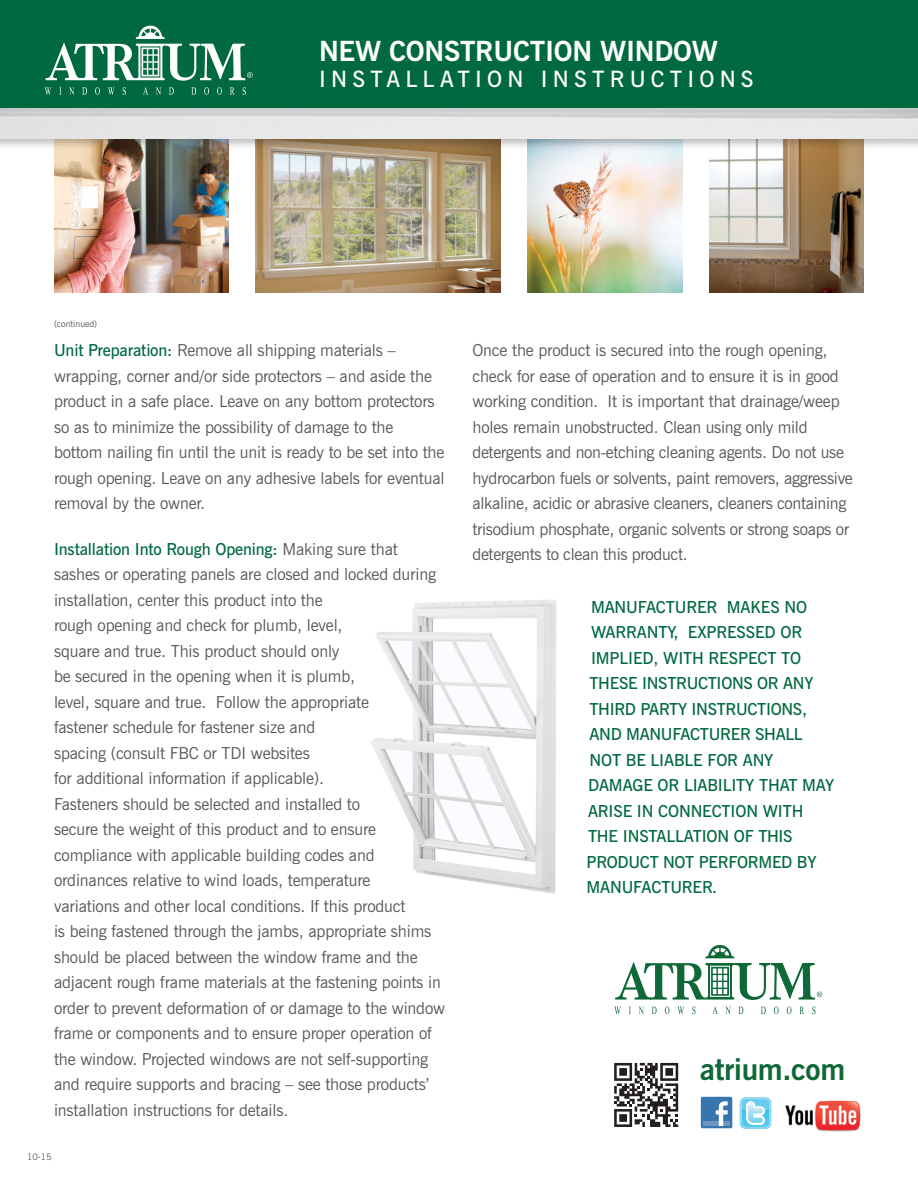
<style>
.page{position:relative;width:918px;height:1188px;background:#fff}
.page>*{position:absolute;margin:0;border:0;box-sizing:border-box;transform-origin:0 0}
.t1{font:700 30px "News Gothic BT";letter-spacing:-.01em;color:#0f6838}
.t2{font:700 27.75px "News Gothic BT";letter-spacing:-.01em;color:#fff}
.t3{font:600 22.5px "News Gothic BT";letter-spacing:.23em;color:#fff}
.t4{font:16.5px/25.5px "News Gothic BT";letter-spacing:-.01em;color:#57585a}
.t5{font:600 16.5px/25.5px "News Gothic BT";letter-spacing:-.01em;color:#00693f}
.t6{font:9px "News Gothic BT";color:#57585a}
.s1{font-weight:600;color:#00693f}
</style>
<div class="page">
<img style="left:255px;top:150px;width:245px;height:143px">
<img style="left:54px;top:150px;width:174px;height:143px">
<img style="left:527px;top:150px;width:155px;height:143px">
<img style="left:709px;top:150px;width:155px;height:143px">
<div style="left:701px;top:1097px;width:31px;height:31px;background:#3776ac;border-radius:2px"></div>
<hr style="left:703px;top:1122px;width:27px;height:4px;background:#6e94c0">
<svg style="left:716px;top:1101px;width:12px;height:25px"></svg>
<svg style="left:740px;top:1097px;width:31px;height:32px"></svg>
<svg style="left:614px;top:1007px;width:7px;height:7px"></svg>
<svg style="left:629px;top:1007px;width:2px;height:7px"></svg>
<svg style="left:639px;top:1007px;width:5px;height:7px"></svg>
<svg style="left:652px;top:1007px;width:5px;height:7px"></svg>
<svg style="left:665px;top:1007px;width:4px;height:7px"></svg>
<svg style="left:678px;top:1007px;width:6px;height:7px"></svg>
<svg style="left:692px;top:1007px;width:4px;height:7px"></svg>
<svg style="left:713px;top:1007px;width:5px;height:7px"></svg>
<svg style="left:725px;top:1007px;width:5px;height:7px"></svg>
<svg style="left:739px;top:1007px;width:4px;height:7px"></svg>
<svg style="left:761px;top:1007px;width:5px;height:7px"></svg>
<svg style="left:774px;top:1007px;width:5px;height:7px"></svg>
<svg style="left:787px;top:1007px;width:4px;height:7px"></svg>
<svg style="left:800px;top:1007px;width:4px;height:7px"></svg>
<svg style="left:812px;top:1007px;width:4px;height:7px"></svg>
<svg style="left:615px;top:945px;width:207px;height:55px"></svg>
<svg style="left:614px;top:1062px;width:65px;height:65px"></svg>
<img style="left:785px;top:1100px;width:76px;height:32px">
<div style="left:0;top:101px;width:918px;height:49px;background:#231f20;opacity:.3"></div>
<img style="left:0;top:107px;width:918px;height:32px">
<div style="left:0;top:0;width:918px;height:107px;background:#00693f"></div>
<svg style="left:45px;top:87px;width:6px;height:8px"></svg>
<svg style="left:59px;top:87px;width:2px;height:8px"></svg>
<svg style="left:69px;top:87px;width:5px;height:8px"></svg>
<svg style="left:82px;top:87px;width:5px;height:8px"></svg>
<svg style="left:95px;top:87px;width:5px;height:8px"></svg>
<svg style="left:108px;top:87px;width:7px;height:8px"></svg>
<svg style="left:123px;top:87px;width:3px;height:8px"></svg>
<svg style="left:143px;top:87px;width:5px;height:8px"></svg>
<svg style="left:156px;top:87px;width:5px;height:8px"></svg>
<svg style="left:169px;top:87px;width:5px;height:8px"></svg>
<svg style="left:191px;top:87px;width:5px;height:8px"></svg>
<svg style="left:204px;top:87px;width:5px;height:8px"></svg>
<svg style="left:217px;top:87px;width:5px;height:8px"></svg>
<svg style="left:230px;top:87px;width:5px;height:8px"></svg>
<svg style="left:243px;top:87px;width:3px;height:8px"></svg>
<svg style="left:46px;top:26px;width:207px;height:55px"></svg>
<img style="left:371px;top:600px;width:186px;height:294px">
<p class="t6" style="left:54px;top:318px;width:45px">(continued)</p>
<p class="t2" style="left:319px;top:34px;width:400px">NEW CONSTRUCTION WINDOW</p>
<p class="t3" style="left:319px;top:65px;width:436px">INSTALLATION INSTRUCTIONS</p>
<p class="t4" style="left:54px;top:337px;width:392px"><span class="s1">Unit Preparation:</span> Remove all shipping materials – wrapping, corner and/or side protectors – and aside the product in a safe place. Leave on any bottom protectors so as to minimize the possibility of damage to the bottom nailing fin until the unit is ready to be set into the rough opening. Leave on any adhesive labels for eventual removal by the owner.</p>
<p class="t4" style="left:54px;top:536px;width:393px"><span class="s1">Installation Into Rough Opening:</span> Making sure that sashes or operating panels are closed and locked during installation, center this product into the<br>rough opening and check for plumb, level,<br>square and true. This product should only<br>be secured in the opening when it is plumb,<br>level, square and true. Follow the appropriate<br>fastener schedule for fastener size and<br>spacing (consult FBC or TDI websites<br>for additional information if applicable).<br>Fasteners should be selected and installed to<br>secure the weight of this product and to ensure compliance with applicable building codes and ordinances relative to wind loads, temperature<br>variations and other local conditions. If this product<br>is being fastened through the jambs, appropriate shims should be placed between the window frame and the adjacent rough frame materials at the fastening points in order to prevent deformation of or damage to the window frame or components and to ensure proper operation of the window. Projected windows are not self-supporting and require supports and bracing – see those products’ installation instructions for details.</p>
<p class="t6" style="left:27px;top:1152px;width:26px">10-15</p>
<p class="t4" style="left:472px;top:337px;width:382px">Once the product is secured into the rough opening, check for ease of operation and to ensure it is in good working condition. It is important that drainage/weep holes remain unobstructed. Clean using only mild detergents and non-etching cleaning agents. Do not use hydrocarbon fuels or solvents, paint removers, aggressive alkaline, acidic or abrasive cleaners, cleaners containing trisodium phosphate, organic solvents or strong soaps or detergents to clean this product.</p>
<p class="t5" style="left:586px;top:594px;width:249px">MANUFACTURER MAKES NO<br>WARRANTY, EXPRESSED OR<br>IMPLIED, WITH RESPECT TO<br>THESE INSTRUCTIONS OR ANY<br>THIRD PARTY INSTRUCTIONS,<br>AND MANUFACTURER SHALL<br>NOT BE LIABLE FOR ANY<br>DAMAGE OR LIABILITY THAT MAY<br>ARISE IN CONNECTION WITH<br>THE INSTALLATION OF THIS<br>PRODUCT NOT PERFORMED BY<br>MANUFACTURER.</p>
<p class="t1" style="left:700px;top:1051px;width:147px">atrium.com</p>
</div>
